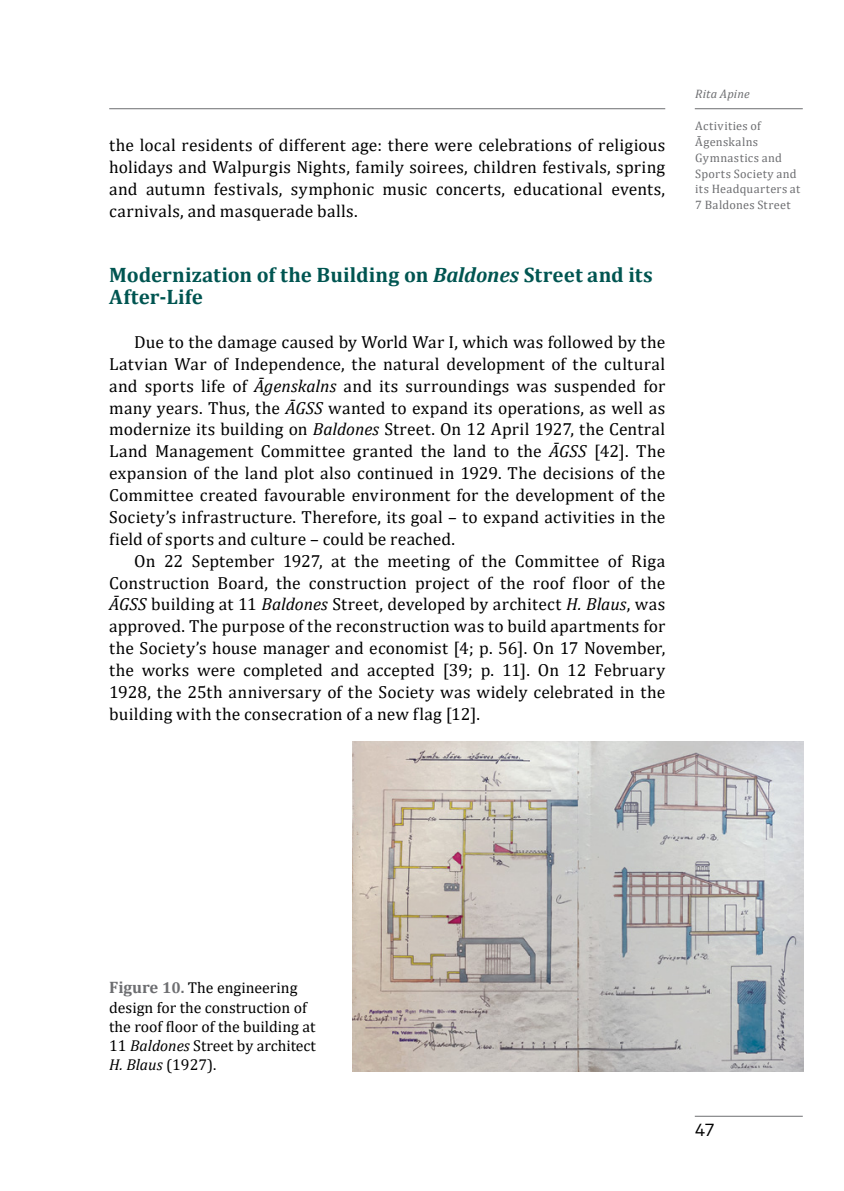
<style>
.page{position:relative;width:844px;height:1191px;background:#fff}
.page>*{position:absolute;margin:0;border:0;box-sizing:border-box;transform-origin:0 0}
._1__virsraksts_tekst{font:700 21px/21.9px "Cambria";letter-spacing:.005em;color:#005551}
.Pamats{font:17.5px/21.9px "Cambria";letter-spacing:.015em;color:#000;text-align:justify}
.t1{font:17.5px "Mark Pro";color:#000}
.Attela_paraksts{font:15.75px/19.2px "Cambria";color:#000}
.uz_malas_raksta_nosa{font:12.25px/15.8px "Cambria";letter-spacing:.025em;color:#6d6e71}
.uz_malas_autors{font:italic 12.25px "Cambria";letter-spacing:.01em;color:#6d6e71}
.s1{font-style:italic}
.s2{font-weight:700;font-size:16.62px;color:#6d6e71}
.s3{font-weight:700;color:#6d6e71}
</style>
<div class="page">
<hr style="left:694px;top:1115px;width:108px;height:1px;background:#6d6e71">
<hr style="left:109px;top:108px;width:556px;height:1px;background:#6d6e71">
<img style="left:352px;top:741px;width:450px;height:330px">
<hr style="left:694px;top:108px;width:108px;height:1px;background:#6d6e71">
<p class="Pamats" style="left:109px;top:134px;width:557px">the local residents of different age: there were celebrations of religious holidays and Walpurgis Nights, family soirees, children festivals, spring and autumn festivals, symphonic music concerts, educational events, carnivals, and masquerade balls.</p>
<p class="_1__virsraksts_tekst" style="left:109px;top:263px;width:545px">Modernization of the Building on <span class="s1">Baldones</span> Street and its<br>After-Life</p>
<p class="Pamats" style="left:109px;top:331px;width:557px;text-indent:25px">Due to the damage caused by World War I, which was followed by the Latvian War of Independence, the natural development of the cultural and sports life of <span class="s1">Āgenskalns</span> and its surroundings was suspended for many years. Thus, the <span class="s1">ĀGSS</span> wanted to expand its operations, as well as modernize its building on <span class="s1">Baldones</span> Street. On 12 April 1927, the Central Land Management Committee granted the land to the <span class="s1">ĀGSS</span> [42]. The expansion of the land plot also continued in 1929. The decisions of the Committee created favourable environment for the development of the Society’s infrastructure. Therefore, its goal – to expand activities in the field of sports and culture – could be reached.</p>
<p class="Pamats" style="left:109px;top:550px;width:557px;text-indent:25px">On 22 September 1927, at the meeting of the Committee of Riga Construction Board, the construction project of the roof floor of the <span class="s1">ĀGSS</span> building at 11 <span class="s1">Baldones</span> Street, developed by architect <span class="s1">H. Blaus</span>, was approved. The purpose of the reconstruction was to build apartments for the Society’s house manager and economist [4; p. 56]. On 17 November, the works were completed and accepted [39; p. 11]. On 12 February 1928, the 25th anniversary of the Society was widely celebrated in the building with the consecration of a new flag [12].</p>
<p class="uz_malas_autors" style="left:695px;top:86px;width:56px">Rita Apine</p>
<p class="uz_malas_raksta_nosa" style="left:695px;top:118px;width:106px">Activities of<br>Āgenskalns<br>Gymnastics and<br>Sports Society and its Headquarters at<br>7 Baldones Street</p>
<p class="Attela_paraksts" style="left:109px;top:978px;width:208px"><span class="s2">Figure</span> <span class="s3">10.</span> The engineering design for the construction of the roof floor of the building at<br>11 <span class="s1">Baldones</span> Street by architect<br><span class="s1">H. Blaus</span> (1927).</p>
<p class="t1" style="left:694px;top:1116px;width:21px">47</p>
</div>
